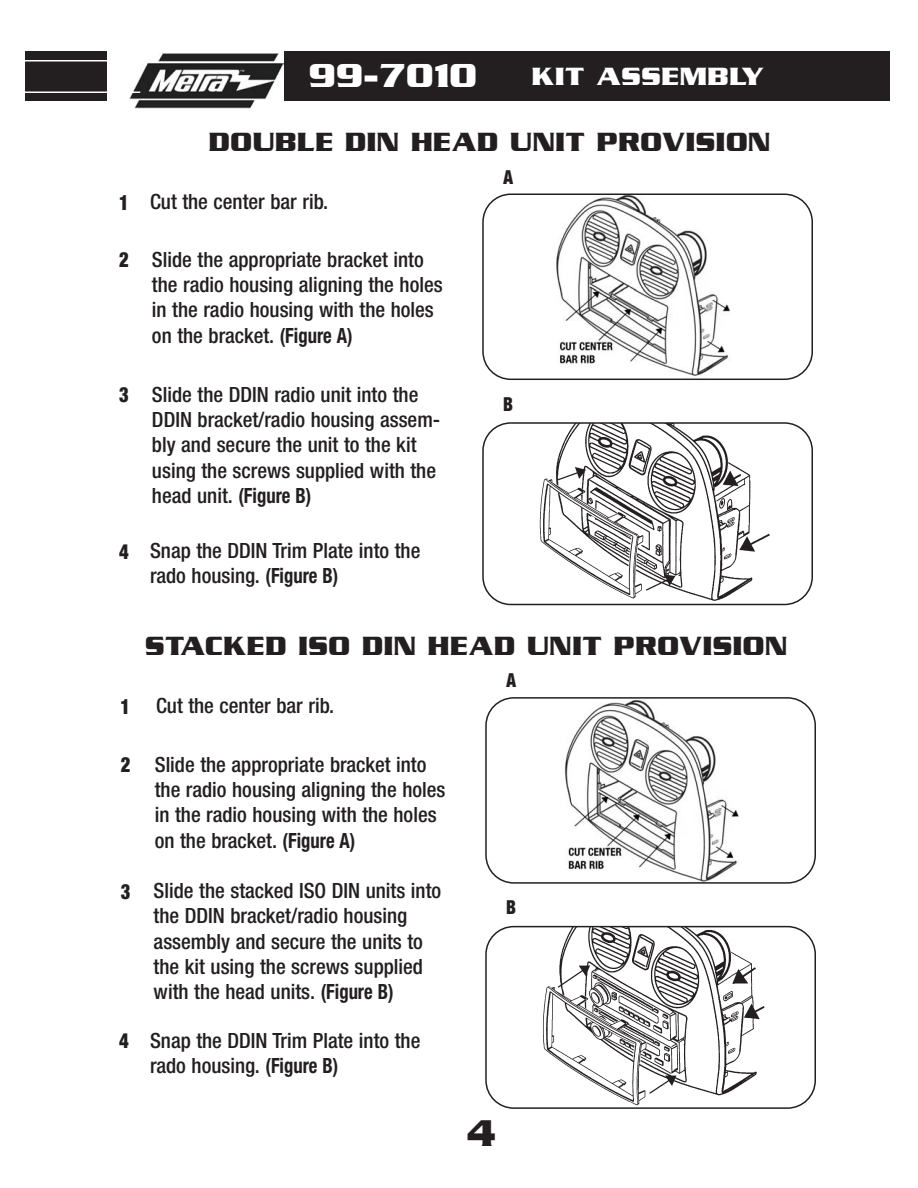
<style>
.page{position:relative;width:918px;height:1188px;background:#fff}
.page>*{position:absolute;margin:0;border:0;box-sizing:border-box;transform-origin:0 0}
.t1{font:700 40.2px "Serpentine ICG";color:#231f20;scale:.87 1}
.t2{font:700 36px "Serpentine ICG";color:#fff}
.t3{font:700 28.5px "Serpentine ICG";color:#231f20}
.t4{font:700 27px "Serpentine ICG";color:#fff;scale:1.05 1}
.t5{font:500 condensed 21px/25.2px "Helvetica Neue";color:#231f20}
.t6{font:900 condensed 21px "Helvetica Neue";color:#231f20;scale:.89 1}
.t7{font:900 condensed 19.35px "Helvetica Neue";color:#231f20;scale:.89 1}
.s1{font-weight:700}
.s2{font-weight:900}
</style>
<div class="page">
<div style="left:26px;top:51px;width:864px;height:50px;background:#231f20"></div>
<div style="left:107px;top:32px;width:170px;height:87px;background:#fff"></div>
<div style="left:129px;top:47px;width:155px;height:67px;background:#fff"></div>
<img style="left:130px;top:53px;width:154px;height:55px">
<hr style="left:9px;top:60px;width:131px;height:2px;background:#fff">
<hr style="left:9px;top:92px;width:131px;height:1px;background:#fff">
<svg style="left:485px;top:697px;width:331px;height:187px"></svg>
<svg style="left:485px;top:926px;width:331px;height:183px"></svg>
<svg style="left:482px;top:194px;width:331px;height:186px"></svg>
<svg style="left:482px;top:422px;width:331px;height:183px"></svg>
<h2 class="t2" style="left:308px;top:54px;width:171px">99-7010</h2>
<p class="t4" style="left:532px;top:60px;width:223px">KIT ASSEMBLY</p>
<h3 class="t3" style="left:208px;top:125px;width:564px">DOUBLE DIN HEAD UNIT PROVISION</h3>
<p class="t6" style="left:119px;top:195px;width:12px">1</p>
<p class="t5" style="left:150px;top:191px;width:180px">Cut the center bar rib.</p>
<p class="t6" style="left:119px;top:252px;width:12px">2</p>
<p class="t5" style="left:152px;top:249px;width:292px">Slide the appropriate bracket into the radio housing aligning the holes in the radio housing with the holes on the bracket. <span class="s1">(Figure A)</span></p>
<p class="t6" style="left:119px;top:387px;width:12px">3</p>
<p class="t5" style="left:152px;top:384px;width:290px">Slide the DDIN radio unit into the<br>DDIN bracket/radio housing assem&shy;bly and secure the unit to the kit using the screws supplied with the head unit. <span class="s1">(Figure B)</span></p>
<p class="t5" style="left:150px;top:540px;width:272px;text-indent:-31px"><span class="s2">4</span> Snap the DDIN Trim Plate into the rado housing. <span class="s1">(Figure B)</span></p>
<p class="t7" style="left:503px;top:170px;width:12px">A</p>
<p class="t7" style="left:503px;top:397px;width:13px">B</p>
<h3 class="t3" style="left:145px;top:628px;width:644px">STACKED ISO DIN HEAD UNIT PROVISION</h3>
<p class="t5" style="left:121px;top:695px;width:215px"><span class="s2">1</span> Cut the center bar rib.</p>
<p class="t6" style="left:121px;top:757px;width:12px">2</p>
<p class="t6" style="left:121px;top:884px;width:12px">3</p>
<p class="t5" style="left:155px;top:754px;width:292px">Slide the appropriate bracket into the radio housing aligning the holes in the radio housing with the holes on the bracket. <span class="s1">(Figure A)</span></p>
<p class="t5" style="left:154px;top:880px;width:289px">Slide the stacked ISO DIN units into the DDIN bracket/radio housing assembly and secure the units to the kit using the screws supplied with the head units. <span class="s1">(Figure B)</span></p>
<p class="t5" style="left:150px;top:1029px;width:272px;text-indent:-31px"><span class="s2">4</span> Snap the DDIN Trim Plate into the rado housing. <span class="s1">(Figure B)</span></p>
<p class="t7" style="left:506px;top:673px;width:12px">A</p>
<p class="t7" style="left:506px;top:901px;width:13px">B</p>
<h1 class="t1" style="left:466px;top:1109px;width:36px">4</h1>
</div>
